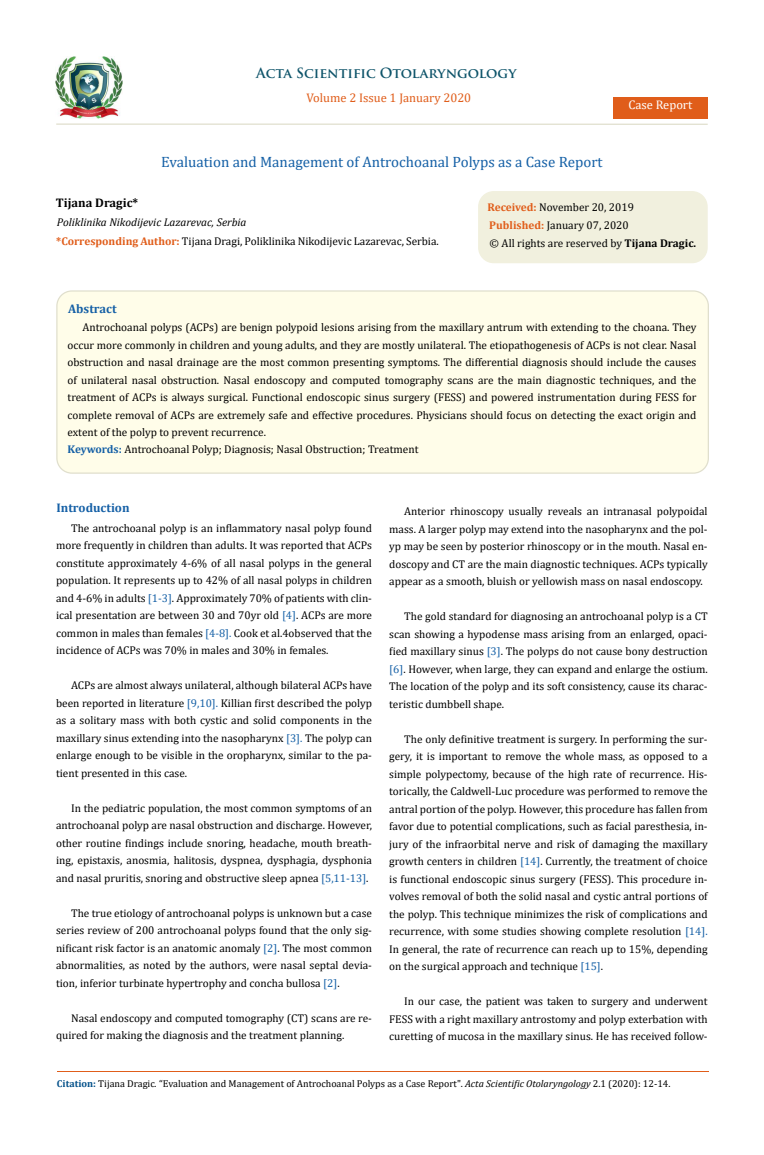
<style>
.page{position:relative;width:764px;height:1155px;background:#fff}
.page>*{position:absolute;margin:0;border:0;box-sizing:border-box;transform-origin:0 0}
.t1{font:15px "Cambria";color:#1560a6}
.t2{font:700 13.75px "Trajan Pro";color:#0e546a}
.t3{font:12.5px "Cambria";color:#e05d1a}
.t4{font:700 12.5px "Cambria";color:#1560a6}
.t5{font:700 12.5px "Cambria";color:#000}
.t6{font:12.5px "Cambria";color:#fff}
.t7{font:11.25px/17.5px "Cambria";color:#000;text-align:justify}
.t8{font:10px "Cambria";color:#000}
.s1{font-style:italic}
.s2{font-weight:700;color:#e05d1a}
.s3{font-weight:700}
.s4{font-weight:700;color:#1560a6}
.s5{color:#1560a6}
.s6{font-weight:700;color:#035089}
</style>
<div class="page">
<img style="left:56px;top:57px;width:66px;height:61px">
<div style="left:613px;top:97px;width:94px;height:22px;background:#e05d1a"></div>
<div style="left:57px;top:291px;width:651px;height:182px;background:#fffde9;border-radius:15px"></div>
<div style="left:56px;top:290px;width:653px;height:184px;border:1px solid #e0dfcd;border-radius:15px"></div>
<div style="left:479px;top:192px;width:228px;height:71px;background:#f1f0de;border-radius:15px"></div>
<div style="left:478px;top:191px;width:229px;height:72px;border:1px solid #f1f0de;border-radius:15px"></div>
<hr style="left:57px;top:1072px;width:651px;height:1px;background:#e05d1a">
<hr style="left:56px;top:123px;width:651px;height:2px;background:#e0dfcd">
<p class="t2" style="left:256px;top:64px;width:262px">Acta Scientific Otolaryngology</p>
<p class="t3" style="left:306px;top:91px;width:166px">Volume 2 Issue 1 January 2020</p>
<h1 class="t1" style="left:161px;top:153px;width:443px">Evaluation and Management of Antrochoanal Polyps as a Case Report</h1>
<p class="t6" style="left:628px;top:97px;width:65px">Case Report</p>
<p class="t5" style="left:56px;top:194px;width:84px">Tijana Dragic*</p>
<p class="t7" style="left:56px;top:213px;width:384px;line-height:18.8px"><span class="s1">Poliklinika Nikodijevic Lazarevac, Serbia<br></span><span class="s2">*Corresponding Author:</span> Tijana Dragi, Poliklinika Nikodijevic Lazarevac, Serbia.</p>
<p class="t4" style="left:68px;top:300px;width:50px">Abstract</p>
<p class="t7" style="left:487px;top:198px;width:210px;line-height:18px;text-align:left"><span class="s2">Received:</span> November 20, 2019<br><span class="s2">Published:</span> January 07, 2020<br>© All rights are reserved by <span class="s3">Tijana Dragic.</span></p>
<p class="t7" style="left:68px;top:319px;width:630px;text-indent:15px">Antrochoanal polyps (ACPs) are benign polypoid lesions arising from the maxillary antrum with extending to the choana. They occur more commonly in children and young adults, and they are mostly unilateral. The etiopathogenesis of ACPs is not clear. Nasal obstruction and nasal drainage are the most common presenting symptoms. The differential diagnosis should include the causes of unilateral nasal obstruction. Nasal endoscopy and computed tomography scans are the main diagnostic techniques, and the treatment of ACPs is always surgical. Functional endoscopic sinus surgery (FESS) and powered instrumentation during FESS for complete removal of ACPs are extremely safe and effective procedures. Physicians should focus on detecting the exact origin and extent of the polyp to prevent recurrence.</p>
<p class="t7" style="left:68px;top:440px;width:352px"><span class="s4">Keywords:</span> Antrochoanal Polyp; Diagnosis; Nasal Obstruction; Treatment</p>
<p class="t4" style="left:56px;top:499px;width:75px">Introduction</p>
<p class="t7" style="left:56px;top:519px;width:317px;text-indent:15px">The antrochoanal polyp is an inflammatory nasal polyp found more frequently in children than adults. It was reported that ACPs constitute approximately 4-6% of all nasal polyps in the general population. It represents up to 42% of all nasal polyps in children and 4-6% in adults <span class="s5">[1-3]</span>. Approximately 70% of patients with clin&shy;ical presentation are between 30 and 70yr old <span class="s5">[4]</span>. ACPs are more common in males than females <span class="s5">[4-8].</span> Cook et al.4observed that the incidence of ACPs was 70% in males and 30% in females.</p>
<p class="t7" style="left:56px;top:677px;width:317px;text-indent:15px">ACPs are almost always unilateral, although bilateral ACPs have been reported in literature <span class="s5">[9,10].</span> Killian first described the polyp as a solitary mass with both cystic and solid components in the maxillary sinus extending into the nasopharynx <span class="s5">[3].</span> The polyp can enlarge enough to be visible in the oropharynx, similar to the pa&shy;tient presented in this case.</p>
<p class="t7" style="left:56px;top:799px;width:317px;text-indent:15px">In the pediatric population, the most common symptoms of an antrochoanal polyp are nasal obstruction and discharge. However, other routine findings include snoring, headache, mouth breath&shy;ing, epistaxis, anosmia, halitosis, dyspnea, dysphagia, dysphonia and nasal pruritis, snoring and obstructive sleep apnea <span class="s5">[5,11-13]</span>.</p>
<p class="t7" style="left:56px;top:904px;width:317px;text-indent:15px">The true etiology of antrochoanal polyps is unknown but a case series review of 200 antrochoanal polyps found that the only sig&shy;nificant risk factor is an anatomic anomaly <span class="s5">[2]</span>. The most common abnormalities, as noted by the authors, were nasal septal devia&shy;tion, inferior turbinate hypertrophy and concha bullosa <span class="s5">[2]</span>.</p>
<p class="t7" style="left:56px;top:1009px;width:317px;text-indent:15px">Nasal endoscopy and computed tomography (CT) scans are re&shy;quired for making the diagnosis and the treatment planning.</p>
<p class="t7" style="left:389px;top:503px;width:320px;text-indent:15px">Anterior rhinoscopy usually reveals an intranasal polypoidal mass. A larger polyp may extend into the nasopharynx and the pol&shy;yp may be seen by posterior rhinoscopy or in the mouth. Nasal en&shy;doscopy and CT are the main diagnostic techniques. ACPs typically appear as a smooth, bluish or yellowish mass on nasal endoscopy.</p>
<p class="t7" style="left:389px;top:608px;width:320px;text-indent:15px">The gold standard for diagnosing an antrochoanal polyp is a CT scan showing a hypodense mass arising from an enlarged, opaci&shy;fied maxillary sinus <span class="s5">[3]</span>. The polyps do not cause bony destruction <span class="s5">[6]</span>. However, when large, they can expand and enlarge the ostium.<br>The location of the polyp and its soft consistency, cause its charac&shy;teristic dumbbell shape.</p>
<p class="t7" style="left:389px;top:730px;width:320px;text-indent:15px">The only definitive treatment is surgery. In performing the sur&shy;gery, it is important to remove the whole mass, as opposed to a simple polypectomy, because of the high rate of recurrence. His&shy;torically, the Caldwell-Luc procedure was performed to remove the antral portion of the polyp. However, this procedure has fallen from favor due to potential complications, such as facial paresthesia, in&shy;jury of the infraorbital nerve and risk of damaging the maxillary growth centers in children <span class="s5">[14]</span>. Currently, the treatment of choice is functional endoscopic sinus surgery (FESS). This procedure in&shy;volves removal of both the solid nasal and cystic antral portions of the polyp. This technique minimizes the risk of complications and recurrence, with some studies showing complete resolution <span class="s5">[14].<br></span>In general, the rate of recurrence can reach up to 15%, depending on the surgical approach and technique <span class="s5">[15]</span>.</p>
<p class="t7" style="left:389px;top:993px;width:320px;text-indent:15px">In our case, the patient was taken to surgery and underwent FESS with a right maxillary antrostomy and polyp exterbation with curetting of mucosa in the maxillary sinus. He has received follow-</p>
<p class="t8" style="left:57px;top:1077px;width:615px"><span class="s6">Citation:</span> Tijana Dragic<span class="s1">.</span> “Evaluation and Management of Antrochoanal Polyps as a Case Report". <span class="s1">Acta Scientific Otolaryngology</span> 2.1 (2020): 12-14.</p>
</div>
